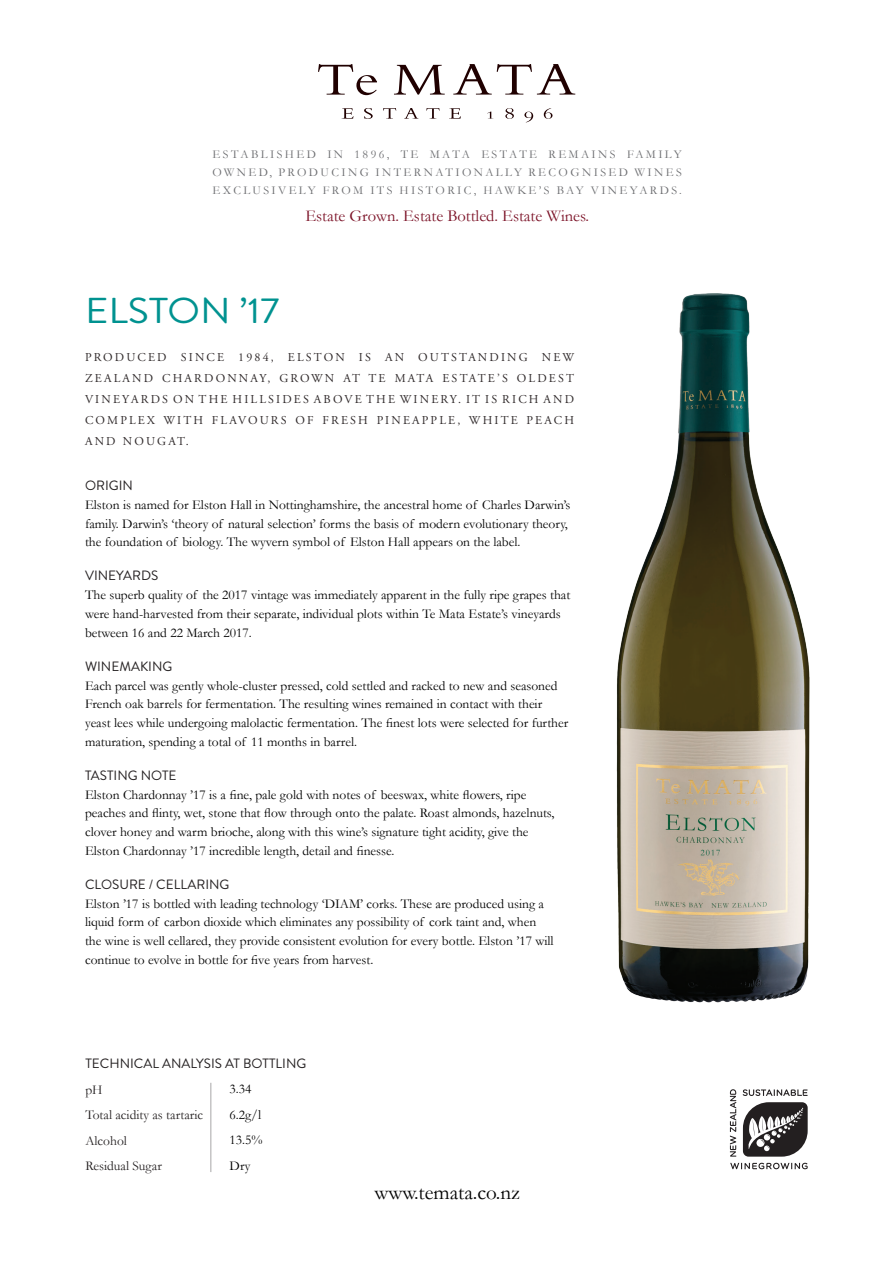
<style>
.page{position:relative;width:893px;height:1263px;background:#fff}
.page>*{position:absolute;margin:0;border:0;box-sizing:border-box;transform-origin:0 0}
.HEADING_WINE{font:36px "Brandon Grotesque";color:#009290;scale:1.1 1}
.t1{font:21px "Garamond";color:#000}
.t2{font:16.5px "Garamond";color:#7b1126}
.bulk{font:13.5px/18.8px "Garamond";color:#000}
.bulk_headin{font:13.5px "Brandon Grotesque";color:#231f20}
.t3{font:13.5px/25.7px "Garamond";color:#231f20}
.STATS{font:13.5px "Garamond";color:#000}
.SUB_HEADING{font:12px/21px "Adobe Garamond";letter-spacing:.18em;color:#2f292a;text-align:justify}
.t4{font:12px/18px "Garamond";letter-spacing:.2em;color:#6c6d70;text-align:justify}
</style>
<div class="page">
<svg style="left:730px;top:1089px;width:78px;height:80px"></svg>
<svg style="left:342px;top:108px;width:11px;height:11px"></svg>
<svg style="left:364px;top:108px;width:9px;height:11px"></svg>
<svg style="left:383px;top:108px;width:13px;height:11px"></svg>
<svg style="left:404px;top:108px;width:14px;height:11px"></svg>
<svg style="left:426px;top:108px;width:14px;height:11px"></svg>
<svg style="left:449px;top:108px;width:12px;height:11px"></svg>
<svg style="left:487px;top:112px;width:6px;height:7px"></svg>
<svg style="left:505px;top:108px;width:9px;height:11px"></svg>
<svg style="left:524px;top:112px;width:9px;height:10px"></svg>
<svg style="left:544px;top:108px;width:8px;height:11px"></svg>
<svg style="left:318px;top:64px;width:59px;height:31px"></svg>
<svg style="left:394px;top:65px;width:51px;height:30px"></svg>
<svg style="left:453px;top:64px;width:122px;height:31px"></svg>
<hr style="left:210px;top:1083px;width:1px;height:89px;background:#231f20">
<img style="left:616px;top:293px;width:194px;height:710px">
<p class="t4" style="left:213px;top:145px;width:471px">ESTABLISHED IN 1896, TE MATA ESTATE REMAINS FAMILY OWNED, PRODUCING INTERNATIONALLY RECOGNISED WINES EXCLUSIVELY FROM ITS HISTORIC, HAWKE’S BAY VINEYARDS.</p>
<p class="t2" style="left:305px;top:205px;width:285px">Estate Grown. Estate Bottled. Estate Wines.</p>
<p class="HEADING_WINE" style="left:85px;top:286px;width:178px">ELSTON ’17</p>
<p class="SUB_HEADING" style="left:85px;top:347px;width:490px">PRODUCED SINCE 1984, ELSTON IS AN OUTSTANDING NEW ZEALAND CHARDONNAY, GROWN AT TE MATA ESTATE’S OLDEST VINEYARDS ON THE HILLSIDES ABOVE THE WINERY. IT IS RICH AND COMPLEX WITH FLAVOURS OF FRESH PINEAPPLE, WHITE PEACH AND NOUGAT.</p>
<p class="bulk_headin" style="left:85px;top:476px;width:49px">ORIGIN</p>
<p class="bulk" style="left:85px;top:495px;width:487px">Elston is named for Elston Hall in Nottinghamshire, the ancestral home of Charles Darwin’s family. Darwin’s ‘theory of natural selection’ forms the basis of modern evolutionary theory, the foundation of biology. The wyvern symbol of Elston Hall appears on the label.</p>
<p class="bulk_headin" style="left:85px;top:566px;width:75px">VINEYARDS</p>
<p class="bulk" style="left:85px;top:585px;width:487px">The superb quality of the 2017 vintage was immediately apparent in the fully ripe grapes that were hand-harvested from their separate, individual plots within Te Mata Estate’s vineyards between 16 and 22 March 2017.</p>
<p class="bulk_headin" style="left:85px;top:657px;width:89px">WINEMAKING</p>
<p class="bulk" style="left:85px;top:675px;width:485px">Each parcel was gently whole-cluster pressed, cold settled and racked to new and seasoned French oak barrels for fermentation. The resulting wines remained in contact with their yeast lees while undergoing malolactic fermentation. The finest lots were selected for further maturation, spending a total of 11 months in barrel.</p>
<p class="bulk_headin" style="left:85px;top:766px;width:93px">TASTING NOTE</p>
<p class="bulk" style="left:85px;top:785px;width:471px">Elston Chardonnay ’17 is a fine, pale gold with notes of beeswax, white flowers, ripe peaches and flinty, wet, stone that flow through onto the palate. Roast almonds, hazelnuts, clover honey and warm brioche, along with this wine’s signature tight acidity, give the Elston Chardonnay ’17 incredible length, detail and finesse.</p>
<p class="bulk_headin" style="left:85px;top:875px;width:146px">CLOSURE / CELLARING</p>
<p class="bulk" style="left:85px;top:894px;width:470px">Elston ’17 is bottled with leading technology ‘DIAM’ corks. These are produced using a liquid form of carbon dioxide which eliminates any possibility of cork taint and, when the wine is well cellared, they provide consistent evolution for every bottle. Elston ’17 will continue to evolve in bottle for five years from harvest.</p>
<p class="bulk_headin" style="left:85px;top:1054px;width:222px">TECHNICAL ANALYSIS AT BOTTLING</p>
<p class="t3" style="left:85px;top:1076px;width:119px">pH<br>Total acidity as tartaric<br>Alcohol<br>Residual Sugar</p>
<p class="STATS" style="left:230px;top:1080px;width:23px">3.34</p>
<p class="STATS" style="left:230px;top:1105px;width:33px">6.2g/l</p>
<p class="STATS" style="left:230px;top:1131px;width:35px">13.5%</p>
<p class="STATS" style="left:230px;top:1157px;width:22px">Dry</p>
<h2 class="t1" style="left:374px;top:1178px;width:147px">www.temata.co.nz</h2>
</div>
